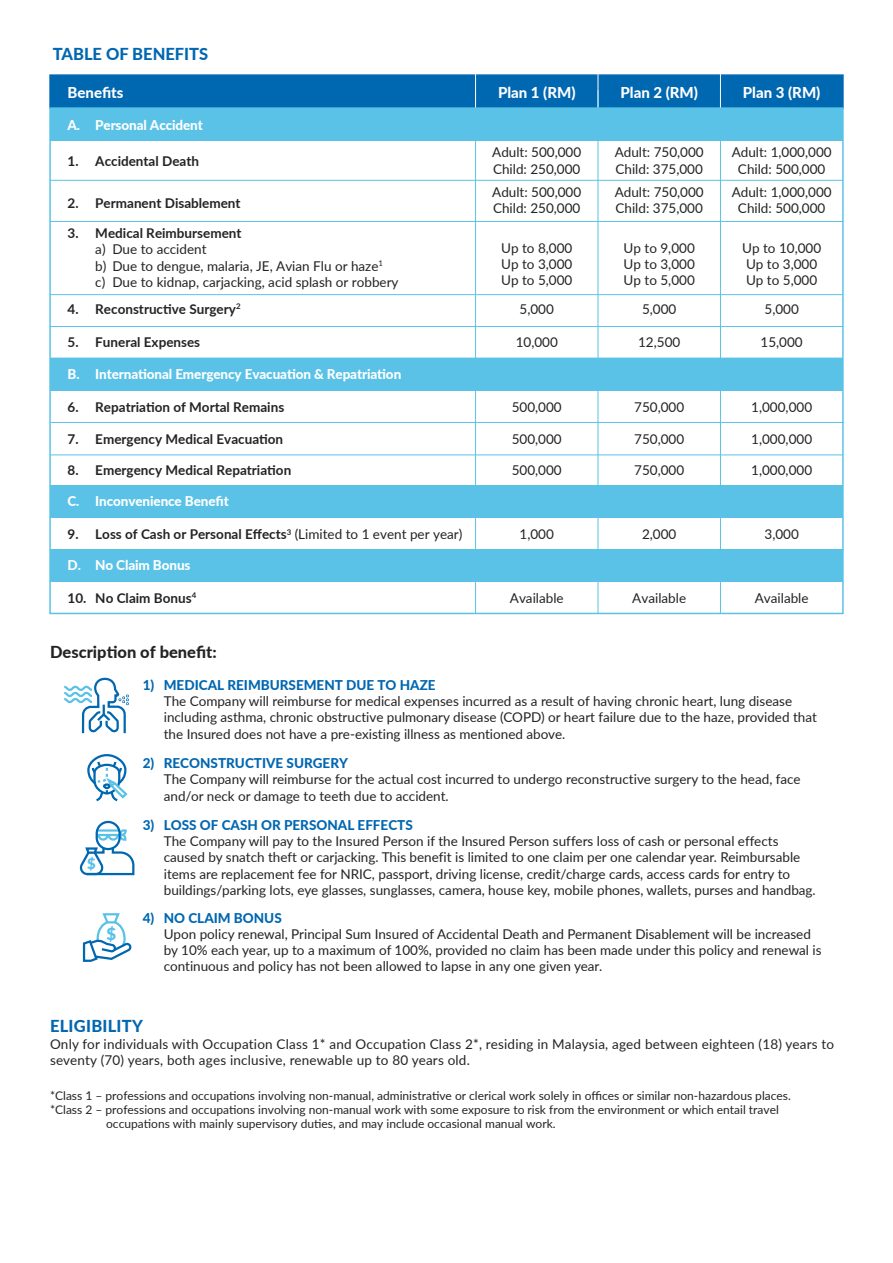
<style>
.page{position:relative;width:893px;height:1263px;background:#fff}
.page>*{position:absolute;margin:0;border:0;box-sizing:border-box;transform-origin:0 0}
.t1{font:900 16.65px "Lato";color:#5bc2e7}
.t2{font:800 16.5px "Lato";color:#0067b1}
.t3{font:800 16.5px "Lato";color:#232323}
.t4{font:800 15px "Lato";color:#fff}
.t5{font:900 14.7px "Lato";color:#5bc2e7}
.t6{font:13.5px/16.2px "Lato";color:#232323}
.t7{font:700 13.5px "Lato";color:#232323}
.t8{font:800 13.5px "Lato";letter-spacing:-.01em;color:#fff}
.t9{font:800 13.5px "Lato";color:#0067b1}
.t10{font:12px "Lato";color:#232323}
.t11{font:700 7.8px "Lato";color:#232323}
.s1{font-weight:400}
</style>
<div class="page">
<div style="left:49px;top:74px;width:795px;height:35px;background:#0067b1;border:2px solid #0067b1"></div>
<div style="left:50px;top:108px;width:793px;height:33px;background:#5bc2e7"></div>
<div style="left:50px;top:358px;width:793px;height:33px;background:#5bc2e7"></div>
<hr style="left:598px;top:90px;width:1px;height:523px;background:#5bc2e7">
<hr style="left:475px;top:90px;width:1px;height:523px;background:#5bc2e7">
<hr style="left:720px;top:90px;width:1px;height:523px;background:#5bc2e7">
<hr style="left:50px;top:180px;width:793px;height:1px;background:#5bc2e7">
<hr style="left:475px;top:74px;width:1px;height:33px;background:#fff">
<hr style="left:598px;top:74px;width:1px;height:33px;background:#fff">
<hr style="left:720px;top:74px;width:1px;height:33px;background:#fff">
<hr style="left:50px;top:221px;width:793px;height:1px;background:#5bc2e7">
<hr style="left:50px;top:294px;width:793px;height:1px;background:#5bc2e7">
<hr style="left:50px;top:326px;width:793px;height:1px;background:#5bc2e7">
<hr style="left:51px;top:422px;width:793px;height:1px;background:#5bc2e7">
<div style="left:50px;top:485px;width:793px;height:33px;background:#5bc2e7"></div>
<hr style="left:51px;top:549px;width:793px;height:1px;background:#5bc2e7">
<div style="left:50px;top:549px;width:793px;height:33px;background:#5bc2e7"></div>
<hr style="left:50px;top:454px;width:793px;height:1px;background:#5bc2e7">
<svg style="left:64px;top:677px;width:65px;height:57px"></svg>
<svg style="left:87px;top:754px;width:41px;height:48px"></svg>
<svg style="left:79px;top:827px;width:56px;height:49px"></svg>
<div style="left:96px;top:821px;width:25px;height:29px;border:2px solid #0067b1;border-radius:11px"></div>
<svg style="left:82px;top:913px;width:50px;height:49px"></svg>
<p class="t2" style="left:53px;top:42px;width:157px">TABLE OF BENEFITS</p>
<p class="t4" style="left:68px;top:81px;width:58px">Benefits</p>
<p class="t4" style="left:498px;top:81px;width:79px">Plan 1 (RM)</p>
<p class="t4" style="left:620px;top:81px;width:79px">Plan 2 (RM)</p>
<p class="t4" style="left:743px;top:81px;width:79px">Plan 3 (RM)</p>
<p class="t8" style="left:68px;top:115px;width:137px">A. Personal Accident</p>
<p class="t7" style="left:68px;top:151px;width:133px">1. Accidental Death</p>
<p class="t7" style="left:68px;top:193px;width:175px">2. Permanent Disablement</p>
<p class="t7" style="left:68px;top:223px;width:175px">3. Medical Reimbursement</p>
<p class="t6" style="left:95px;top:241px;width:305px">a) Due to accident<br>b) Due to dengue, malaria, JE, Avian Flu or haze<sup>1<br></sup>c) Due to kidnap, carjacking, acid splash or robbery</p>
<p class="t6" style="left:492px;top:144px;width:91px">Adult: 500,000<br>Child: 250,000</p>
<p class="t6" style="left:615px;top:144px;width:91px">Adult: 750,000<br>Child: 375,000</p>
<p class="t6" style="left:732px;top:144px;width:102px;text-align:center">Adult: 1,000,000<br>Child: 500,000</p>
<p class="t6" style="left:492px;top:184px;width:91px">Adult: 500,000<br>Child: 250,000</p>
<p class="t6" style="left:615px;top:184px;width:91px">Adult: 750,000<br>Child: 375,000</p>
<p class="t6" style="left:732px;top:184px;width:102px;text-align:center">Adult: 1,000,000<br>Child: 500,000</p>
<p class="t6" style="left:501px;top:239px;width:73px;text-align:justify">Up to 8,000<br>Up to 3,000<br>Up to 5,000</p>
<p class="t6" style="left:624px;top:239px;width:73px;text-align:justify">Up to 9,000<br>Up to 3,000<br>Up to 5,000</p>
<p class="t6" style="left:742px;top:239px;width:81px">Up to 10,000<br>Up to 3,000<br>Up to 5,000</p>
<p class="t11" style="left:236px;top:301px;width:6px">2</p>
<p class="t7" style="left:68px;top:299px;width:170px">4. Reconstructive Surgery</p>
<p class="t6" style="left:520px;top:300px;width:36px">5,000</p>
<p class="t6" style="left:642px;top:300px;width:36px">5,000</p>
<p class="t6" style="left:764px;top:300px;width:36px">5,000</p>
<p class="t7" style="left:68px;top:332px;width:134px">5. Funeral Expenses</p>
<p class="t6" style="left:516px;top:333px;width:44px">10,000</p>
<p class="t6" style="left:638px;top:333px;width:44px">12,500</p>
<p class="t6" style="left:761px;top:333px;width:44px">15,000</p>
<p class="t8" style="left:68px;top:364px;width:335px">B. International Emergency Evacuation &amp; Repatriation</p>
<p class="t7" style="left:68px;top:397px;width:218px">6. Repatriation of Mortal Remains</p>
<p class="t6" style="left:512px;top:398px;width:52px">500,000</p>
<p class="t6" style="left:634px;top:398px;width:52px">750,000</p>
<p class="t6" style="left:751px;top:398px;width:62px">1,000,000</p>
<p class="t7" style="left:68px;top:429px;width:217px">7. Emergency Medical Evacuation</p>
<p class="t6" style="left:512px;top:430px;width:52px">500,000</p>
<p class="t6" style="left:634px;top:430px;width:52px">750,000</p>
<p class="t6" style="left:751px;top:430px;width:62px">1,000,000</p>
<p class="t7" style="left:68px;top:460px;width:225px">8. Emergency Medical Repatriation</p>
<p class="t6" style="left:512px;top:461px;width:52px">500,000</p>
<p class="t6" style="left:634px;top:461px;width:52px">750,000</p>
<p class="t6" style="left:751px;top:461px;width:62px">1,000,000</p>
<p class="t8" style="left:68px;top:491px;width:163px">C. Inconvenience Benefit</p>
<p class="t7" style="left:68px;top:524px;width:396px">9. Loss of Cash or Personal Effects<sup>3</sup> <span class="s1">(Limited to 1 event per year)</span></p>
<p class="t8" style="left:68px;top:555px;width:125px">D. No Claim Bonus</p>
<p class="t7" style="left:68px;top:588px;width:130px">10. No Claim Bonus<sup>4</sup></p>
<p class="t6" style="left:520px;top:525px;width:36px">1,000</p>
<p class="t6" style="left:642px;top:525px;width:36px">2,000</p>
<p class="t6" style="left:764px;top:525px;width:36px">3,000</p>
<p class="t6" style="left:510px;top:589px;width:55px">Available</p>
<p class="t6" style="left:632px;top:589px;width:55px">Available</p>
<p class="t6" style="left:755px;top:589px;width:55px">Available</p>
<p class="t3" style="left:50px;top:639px;width:168px">Description of benefit:</p>
<p class="t9" style="left:143px;top:675px;width:294px">1) MEDICAL REIMBURSEMENT DUE TO HAZE</p>
<p class="t6" style="left:164px;top:693px;width:655px">The Company will reimburse for medical expenses incurred as a result of having chronic heart, lung disease including asthma, chronic obstructive pulmonary disease (COPD) or heart failure due to the haze, provided that the Insured does not have a pre-existing illness as mentioned above.</p>
<p class="t9" style="left:143px;top:753px;width:207px">2) RECONSTRUCTIVE SURGERY</p>
<p class="t6" style="left:164px;top:771px;width:638px">The Company will reimburse for the actual cost incurred to undergo reconstructive surgery to the head, face and/or neck or damage to teeth due to accident.</p>
<p class="t9" style="left:143px;top:815px;width:272px">3) LOSS OF CASH OR PERSONAL EFFECTS</p>
<p class="t6" style="left:164px;top:832px;width:654px">The Company will pay to the Insured Person if the Insured Person suffers loss of cash or personal effects caused by snatch theft or carjacking. This benefit is limited to one claim per one calendar year. Reimbursable items are replacement fee for NRIC, passport, driving license, credit/charge cards, access cards for entry to buildings/parking lots, eye glasses, sunglasses, camera, house key, mobile phones, wallets, purses and handbag.</p>
<p class="t9" style="left:143px;top:908px;width:140px">4) NO CLAIM BONUS</p>
<p class="t6" style="left:164px;top:925px;width:659px">Upon policy renewal, Principal Sum Insured of Accidental Death and Permanent Disablement will be increased by 10% each year, up to a maximum of 100%, provided no claim has been made under this policy and renewal is continuous and policy has not been allowed to lapse in any one given year.</p>
<p class="t5" style="left:87px;top:853px;width:10px">$</p>
<p class="t1" style="left:107px;top:922px;width:11px">$</p>
<p class="t2" style="left:50px;top:1014px;width:94px">ELIGIBILITY</p>
<p class="t6" style="left:50px;top:1035px;width:786px">Only for individuals with Occupation Class 1* and Occupation Class 2*, residing in Malaysia, aged between eighteen (18) years to seventy (70) years, both ages inclusive, renewable up to 80 years old.</p>
<p class="t10" style="left:50px;top:1087px;width:742px">*Class 1 – professions and occupations involving non-manual, administrative or clerical work solely in offices or similar non-hazardous places.</p>
<p class="t10" style="left:50px;top:1101px;width:730px">*Class 2 – professions and occupations involving non-manual work with some exposure to risk from the environment or which entail travel</p>
<p class="t10" style="left:106px;top:1115px;width:451px">occupations with mainly supervisory duties, and may include occasional manual work.</p>
</div>
